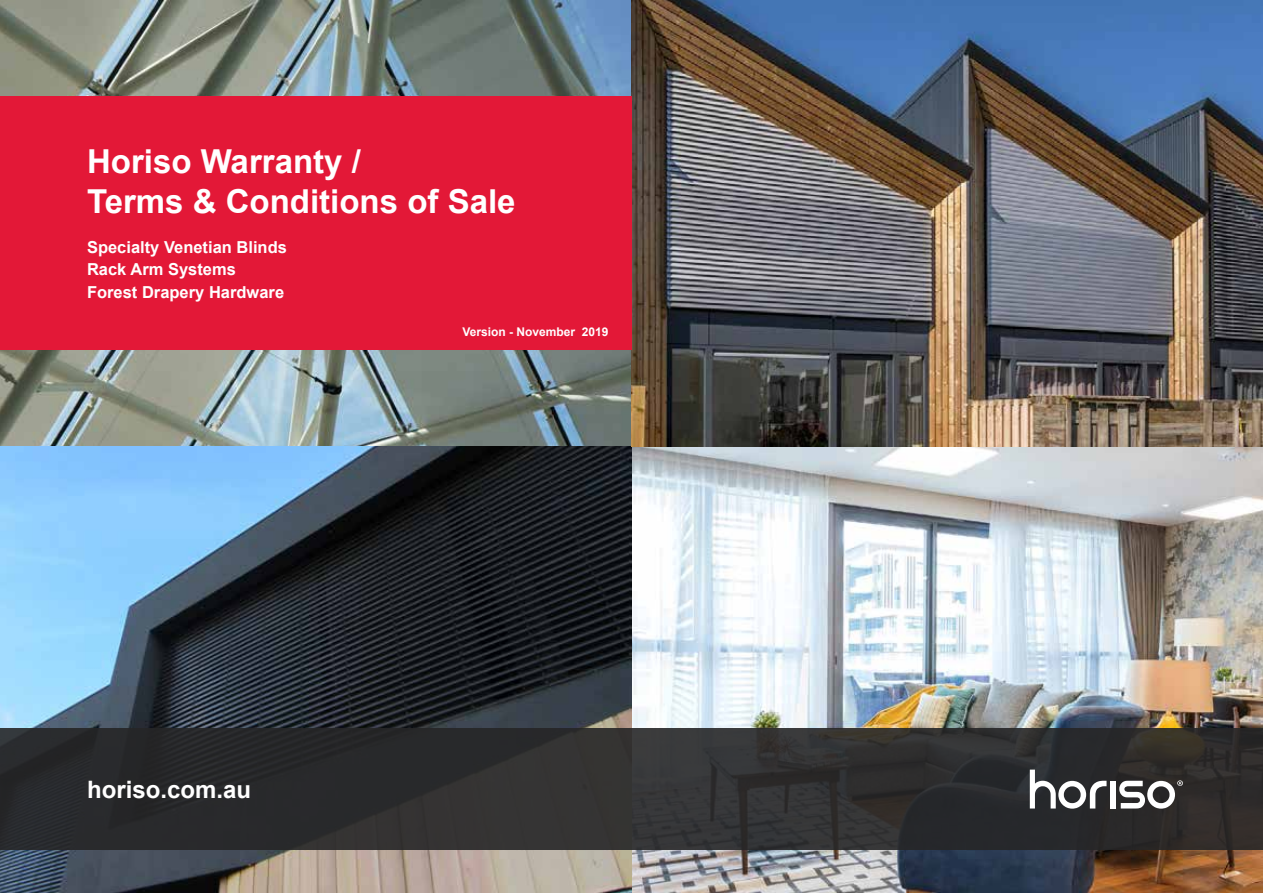
<style>
.page{position:relative;width:1263px;height:893px;background:#fff}
.page>*{position:absolute;margin:0;border:0;box-sizing:border-box;transform-origin:0 0}
.t1{font:700 33px/39.2px "Arial";color:#fff}
.t2{font:700 24px "Arial";color:#fff}
.t3{font:700 16.5px/22.5px "Arial";color:#fff}
.t4{font:700 12px "Arial";color:#fff}
</style>
<div class="page">
<img style="left:0;top:0;width:1263px;height:893px">
<div style="left:0;top:97px;width:631px;height:253px;background:#e31837"></div>
<div style="left:0;top:728px;width:1263px;height:122px;background:#262627"></div>
<div style="left:1110px;top:781px;width:5px;height:27px;background:#fff"></div>
<svg style="left:1030px;top:770px;width:76px;height:39px"></svg>
<svg style="left:1119px;top:780px;width:64px;height:29px"></svg>
<h1 class="t1" style="left:87px;top:143px;width:430px">Horiso Warranty /<br>Terms &amp; Conditions of Sale</h1>
<p class="t3" style="left:87px;top:236px;width:201px">Specialty Venetian Blinds<br>Rack Arm Systems<br>Forest Drapery Hardware</p>
<h2 class="t2" style="left:87px;top:773px;width:166px">horiso.com.au</h2>
<p class="t4" style="left:462px;top:324px;width:148px">Version - November 2019</p>
</div>
